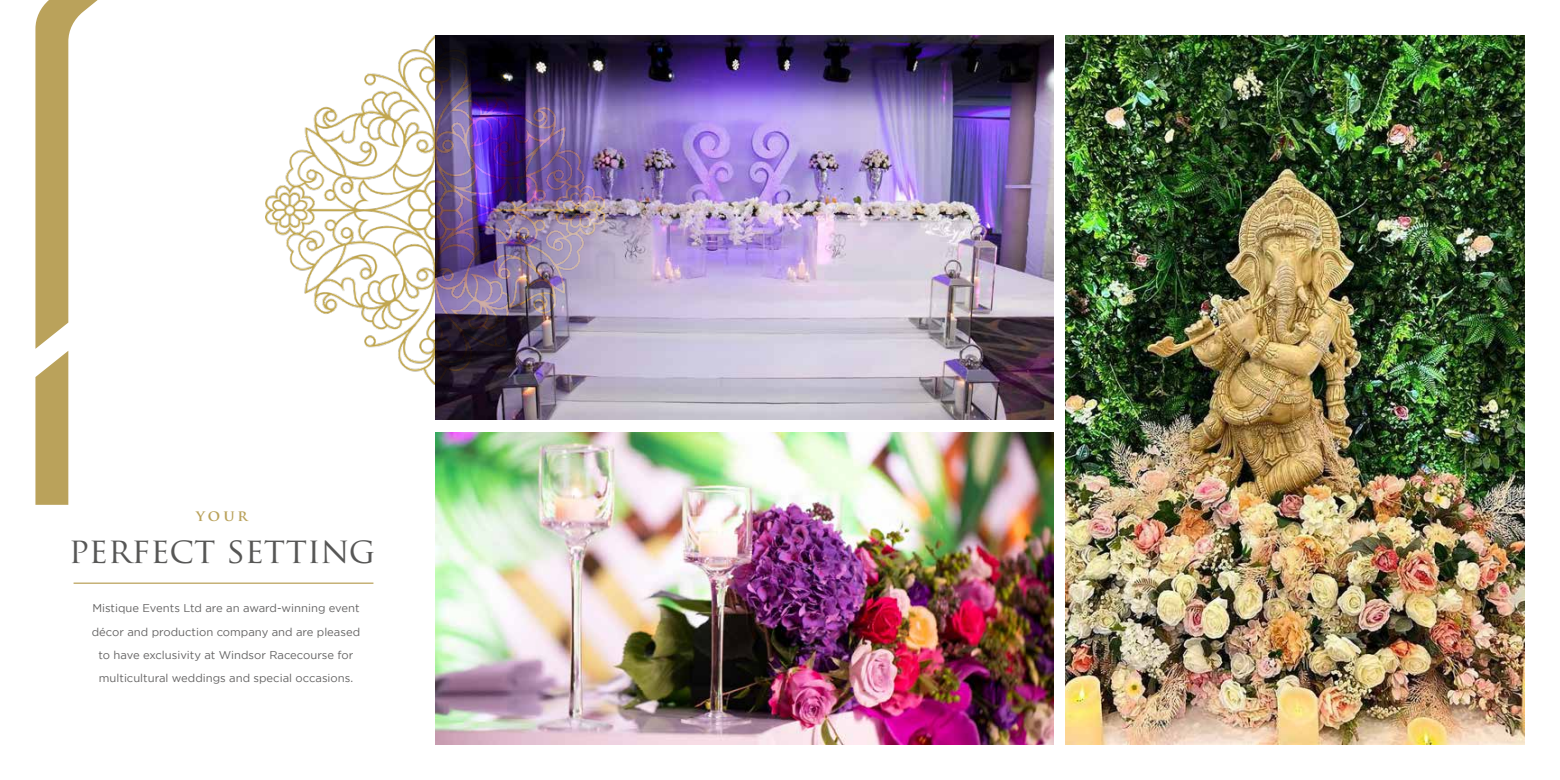
<style>
.page{position:relative;width:1560px;height:780px;background:#fff}
.page>*{position:absolute;margin:0;border:0;box-sizing:border-box;transform-origin:0 0}
.t1{font:35px "Trajan Pro";color:#575756}
.t2{font:700 15px "Trajan Pro";color:#baa25b}
.t3{font:11.25px/23.1px "Gotham";color:#646363;text-align:center}
</style>
<div class="page">
<hr style="left:74px;top:582px;width:299px;height:1px;background:#baa25b">
<img style="left:435px;top:35px;width:618px;height:384px">
<img style="left:435px;top:432px;width:618px;height:312px">
<img style="left:1065px;top:35px;width:459px;height:709px">
<svg style="left:35px;top:0;width:63px;height:505px"></svg>
<img style="left:266px;top:35px;width:338px;height:349px">
<h2 class="t2" style="left:196px;top:505px;width:53px">YOUR</h2>
<h1 class="t1" style="left:69px;top:527px;width:308px">PERFECT SETTING</h1>
<p class="t3" style="left:92px;top:596px;width:270px">Mistique Events Ltd are an award-winning event décor and production company and are pleased to have exclusivity at Windsor Racecourse for multicultural weddings and special occasions.</p>
</div>
